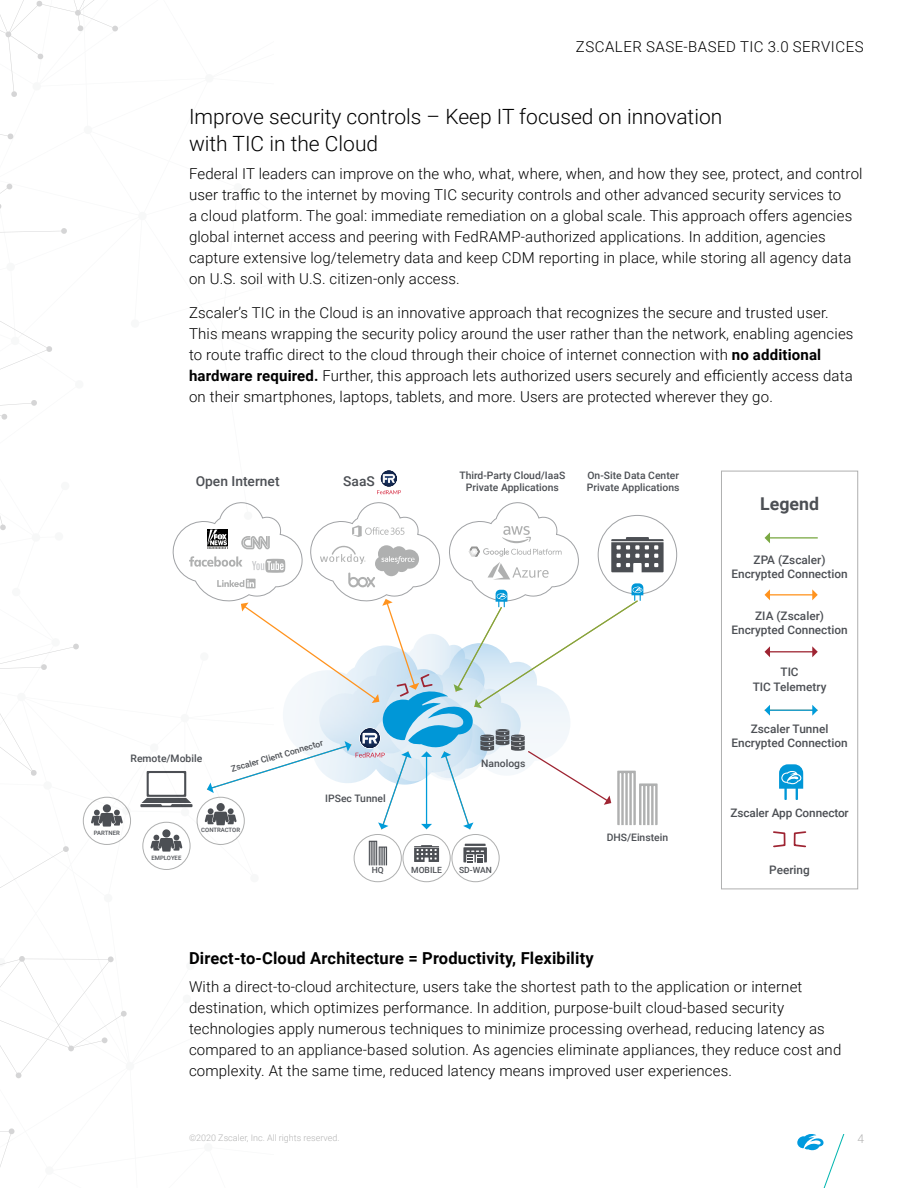
<style>
.page{position:relative;width:918px;height:1188px;background:#fff}
.page>*{position:absolute;margin:0;border:0;box-sizing:border-box;transform-origin:0 0}
.t1{font:300 21px/27px "Roboto";color:#000}
.t2{font:700 17.55px "Roboto";color:#4c4f54}
.t3{font:700 16.5px "Roboto";letter-spacing:.01em;color:#000}
.t4{font:300 15px/21px "Roboto";letter-spacing:.01em;color:#000}
.t5{font:300 15px "Roboto";letter-spacing:.035em;color:#000}
.t6{font:500 13.8px "Roboto";color:#4c4f54}
.t7{font:300 12px "Roboto";color:#b3b3b3}
.t8{font:500 11.7px/14.1px "Roboto";color:#4c4f54;text-align:center}
.t9{font:500 10.35px/12.3px "Roboto";color:#4c4f54;text-align:center}
.t10{font:300 9px "Roboto";color:#b3b3b3}
.t11{font:500 8.55px "Roboto";color:#4c4f54}
.t12{font:500 6px "Roboto";color:#4c4f54}
.s1{font-weight:700}
</style>
<div class="page">
<svg style="left:797px;top:1134px;width:47px;height:54px"></svg>
<svg style="left:0;top:0;width:244px;height:1167px"></svg>
<div style="left:721px;top:471px;width:137px;height:418px;border:1px solid #afb0b0"></div>
<div style="left:83px;top:797px;width:48px;height:47px;background:#fff;border-radius:50%"></div>
<div style="left:83px;top:797px;width:48px;height:48px;border:1px solid #afb0b0;border-radius:50%"></div>
<div style="left:103px;top:804px;width:8px;height:9px;background:#4c4f54;border-radius:50%"></div>
<svg style="left:91px;top:810px;width:32px;height:17px"></svg>
<div style="left:197px;top:797px;width:47px;height:47px;background:#fff;border-radius:50%"></div>
<div style="left:143px;top:822px;width:47px;height:47px;background:#fff;border-radius:50%"></div>
<div style="left:142px;top:822px;width:49px;height:48px;border:1px solid #afb0b0;border-radius:50%"></div>
<div style="left:162px;top:829px;width:9px;height:9px;background:#4c4f54;border-radius:50%"></div>
<svg style="left:150px;top:835px;width:32px;height:17px"></svg>
<svg style="left:377px;top:470px;width:24px;height:24px"></svg>
<svg style="left:779px;top:764px;width:24px;height:36px"></svg>
<div style="left:354px;top:834px;width:48px;height:48px;border:1px solid #afb0b0;border-radius:50%"></div>
<svg style="left:369px;top:841px;width:18px;height:24px"></svg>
<div style="left:403px;top:834px;width:48px;height:48px;border:1px solid #afb0b0;border-radius:50%"></div>
<svg style="left:414px;top:845px;width:25px;height:17px"></svg>
<div style="left:452px;top:834px;width:48px;height:48px;border:1px solid #afb0b0;border-radius:50%"></div>
<svg style="left:463px;top:844px;width:24px;height:18px"></svg>
<hr style="left:769px;top:537px;width:49px;height:2px;background:#7aa843">
<svg style="left:765px;top:532px;width:5px;height:11px"></svg>
<hr style="left:769px;top:594px;width:44px;height:1px;background:#ff931e">
<svg style="left:765px;top:589px;width:5px;height:11px"></svg>
<svg style="left:812px;top:589px;width:6px;height:11px"></svg>
<hr style="left:769px;top:651px;width:44px;height:1px;background:#9e2432">
<svg style="left:765px;top:646px;width:5px;height:11px"></svg>
<svg style="left:812px;top:646px;width:6px;height:11px"></svg>
<hr style="left:769px;top:710px;width:44px;height:1px;background:#009cda">
<svg style="left:765px;top:705px;width:5px;height:11px"></svg>
<svg style="left:812px;top:705px;width:6px;height:11px"></svg>
<svg style="left:793px;top:831px;width:14px;height:17px"></svg>
<svg style="left:773px;top:831px;width:13px;height:17px"></svg>
<svg style="left:140px;top:501px;width:524px;height:328px"></svg>
<p class="t5" style="left:576px;top:36px;width:289px">ZSCALER SASE-BASED TIC 3.0 SERVICES</p>
<h1 class="t1" style="left:189px;top:102px;width:535px">Improve security controls – Keep IT focused on innovation with TIC in the Cloud</h1>
<p class="t4" style="left:189px;top:162px;width:675px">Federal IT leaders can improve on the who, what, where, when, and how they see, protect, and control user traffic to the internet by moving TIC security controls and other advanced security services to<br>a cloud platform. The goal: immediate remediation on a global scale. This approach offers agencies global internet access and peering with FedRAMP-authorized applications. In addition, agencies capture extensive log/telemetry data and keep CDM reporting in place, while storing all agency data on U.S. soil with U.S. citizen-only access.</p>
<p class="t4" style="left:189px;top:302px;width:666px">Zscaler’s TIC in the Cloud is an innovative approach that recognizes the secure and trusted user.<br>This means wrapping the security policy around the user rather than the network, enabling agencies to route traffic direct to the cloud through their choice of internet connection with <span class="s1">no additional hardware required.</span> Further, this approach lets authorized users securely and efficiently access data on their smartphones, laptops, tablets, and more. Users are protected wherever they go.</p>
<p class="t6" style="left:196px;top:471px;width:85px">Open Internet</p>
<p class="t6" style="left:343px;top:471px;width:33px">SaaS</p>
<p class="t9" style="left:459px;top:469px;width:107px">Third-Party Cloud/IaaS<br>Private Applications</p>
<p class="t9" style="left:587px;top:469px;width:94px;text-align:left">On-Site Data Center<br>Private Applications</p>
<p class="t12" style="left:94px;top:829px;width:27px">PARTNER</p>
<p class="t9" style="left:131px;top:752px;width:73px">Remote/Mobile</p>
<p class="t11" style="left:230px;top:763px;width:97px;rotate:-16deg">Zscaler Client Connector</p>
<p class="t9" style="left:325px;top:792px;width:62px">IPSec Tunnel</p>
<p class="t12" style="left:151px;top:854px;width:31px">EMPLOYEE</p>
<p class="t12" style="left:201px;top:826px;width:40px">CONTRACTOR</p>
<p class="t9" style="left:481px;top:757px;width:46px">Nanologs</p>
<p class="t11" style="left:372px;top:864px;width:13px">HQ</p>
<p class="t11" style="left:411px;top:864px;width:32px">MOBILE</p>
<p class="t11" style="left:459px;top:864px;width:34px">SD-WAN</p>
<p class="t9" style="left:607px;top:831px;width:63px">DHS/Einstein</p>
<p class="t2" style="left:760px;top:491px;width:60px">Legend</p>
<p class="t8" style="left:731px;top:552px;width:118px">ZPA (Zscaler)<br>Encrypted Connection</p>
<p class="t8" style="left:731px;top:608px;width:118px">ZIA (Zscaler)<br>Encrypted Connection</p>
<p class="t8" style="left:753px;top:665px;width:75px">TIC<br>TIC Telemetry</p>
<p class="t8" style="left:731px;top:721px;width:118px">Zscaler Tunnel<br>Encrypted Connection</p>
<p class="t8" style="left:730px;top:806px;width:120px">Zscaler App Connector</p>
<p class="t8" style="left:769px;top:862px;width:42px">Peering</p>
<p class="t3" style="left:189px;top:947px;width:406px">Direct-to-Cloud Architecture = Productivity, Flexibility</p>
<p class="t4" style="left:189px;top:975px;width:654px">With a direct-to-cloud architecture, users take the shortest path to the application or internet destination, which optimizes performance. In addition, purpose-built cloud-based security technologies apply numerous techniques to minimize processing overhead, reducing latency as compared to an appliance-based solution. As agencies eliminate appliances, they reduce cost and complexity. At the same time, reduced latency means improved user experiences.</p>
<p class="t10" style="left:189px;top:1131px;width:152px">©2020 Zscaler, Inc. All rights reserved.</p>
<p class="t7" style="left:857px;top:1130px;width:8px">4</p>
</div>
